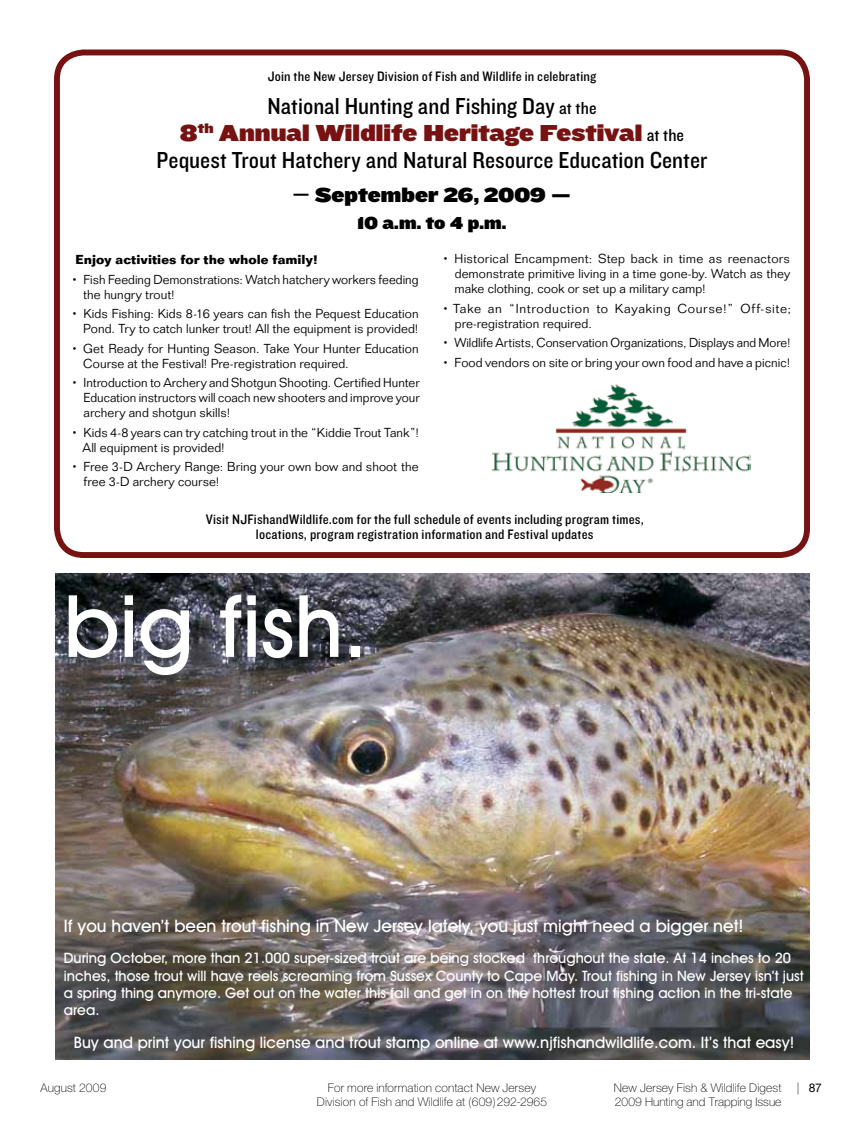
<style>
.page{position:relative;width:864px;height:1134px;background:#fff}
.page>*{position:absolute;margin:0;border:0;box-sizing:border-box;transform-origin:0 0}
.t1{font:86.55px "Avant Garde Md BT";color:#fff}
.t2{font:24px "Knockout HTF30 Junior Welterwt";color:#000}
.t3{font:24px "Knockout HTF93 Ultmt Heviwt";letter-spacing:.01em;color:#771213}
.t4{font:21px "Knockout HTF93 Ultmt Heviwt";letter-spacing:.005em;color:#000}
.t5{font:18px "Knockout HTF93 Ultmt Heviwt";color:#000}
.t6{font:17.25px "Avant Garde Md BT";color:#fff}
.t7{font:15.9px "Avant Garde Md BT";color:#fff}
.t8{font:14.4px/17.2px "Avant Garde Md BT";color:#fff}
.t9{font:14.25px/15px "Knockout HTF30 Junior Welterwt";letter-spacing:.01em;color:#000;text-align:center}
.t10{font:300 12.75px/15px "Folio";letter-spacing:.005em;color:#000}
.t11{font:300 12.75px/15px "Folio";letter-spacing:.04em;color:#000}
.t12{font:700 12.75px "Folio";letter-spacing:.005em;color:#000}
.t13{font:100 12px "Helvetica Neue";letter-spacing:.01em;color:#000}
.t14{font:12px "Helvetica Neue";color:#000}
.s1{font-size:18px}
.s2{font-family:"Knockout HTF30 Junior Welterwt";font-size:18px;color:#000}
.s3{font-family:"Knockout HTF30 Junior Welterwt";font-size:24px}
.s4{font-family:"Berling Bld";font-weight:400;font-size:13.5px}
.s5{font-weight:100}
</style>
<div class="page">
<div style="left:54px;top:50px;width:756px;height:508px;border:6px solid #771213;border-radius:27px"></div>
<img style="left:492px;top:385px;width:258px;height:107px">
<img style="left:56px;top:573px;width:754px;height:487px">
<p class="t9" style="left:268px;top:69px;width:330px">Join the New Jersey Division of Fish and Wildlife in celebrating</p>
<h2 class="t2" style="left:268px;top:93px;width:330px">National Hunting and Fishing Day <span class="s1">at the</span></h2>
<h2 class="t3" style="left:180px;top:119px;width:506px">8<sup>th</sup> Annual Wildlife Heritage Festival <span class="s2">at the</span></h2>
<h2 class="t2" style="left:157px;top:147px;width:552px">Pequest Trout Hatchery and Natural Resource Education Center</h2>
<h3 class="t4" style="left:292px;top:184px;width:281px"><span class="s3">—</span> September 26, 2009 —</h3>
<h3 class="t5" style="left:358px;top:213px;width:150px">10 a.m. to 4 p.m.</h3>
<p class="t12" style="left:75px;top:252px;width:244px">Enjoy activities for the whole family!</p>
<p class="t10" style="left:83px;top:272px;width:337px;text-indent:-12px"><span class="s4">•</span> Fish Feeding Demonstrations: Watch hatchery workers feeding the hungry trout!</p>
<p class="t10" style="left:72px;top:306px;width:348px;text-align:right"><span class="s4">•</span> Kids Fishing: Kids 8-16 years can fish the Pequest Education<br>Pond. Try to catch lunker trout! All the equipment is provided!</p>
<p class="t10" style="left:83px;top:341px;width:337px;text-indent:-12px"><span class="s4">•</span> Get Ready for Hunting Season. Take Your Hunter Education<br>Course at the Festival! Pre-registration required.</p>
<p class="t10" style="left:83px;top:375px;width:338px;text-align:justify;text-indent:-12px"><span class="s4">•</span> Introduction to Archery and Shotgun Shooting. Certified Hunter Education instructors will coach new shooters and improve your archery and shotgun skills!</p>
<p class="t10" style="left:83px;top:425px;width:338px;text-indent:-11px"><span class="s4">•</span> Kids 4-8 years can try catching trout in the “Kiddie Trout Tank”!<br>All equipment is provided!</p>
<p class="t10" style="left:83px;top:459px;width:337px;text-indent:-12px"><span class="s4">•</span> Free 3-D Archery Range: Bring your own bow and shoot the free 3-D archery course!</p>
<p class="t10" style="left:455px;top:251px;width:337px;text-align:justify;text-indent:-12px"><span class="s4">•</span> Historical Encampment: Step back in time as reenactors demonstrate primitive living in a time gone-by. Watch as they make clothing, cook or set up a military camp!</p>
<p class="t11" style="left:455px;top:301px;width:338px;text-indent:-12px"><span class="s4">•</span> Take an “Introduction to Kayaking Course!” Off-site; pre-registration required.</p>
<p class="t10" style="left:443px;top:335px;width:349px"><span class="s4">•</span> Wildlife Artists, Conservation Organizations, Displays and More!</p>
<p class="t10" style="left:443px;top:355px;width:349px"><span class="s4">•</span> Food vendors on site or bring your own food and have a picnic!</p>
<p class="t9" style="left:206px;top:512px;width:440px">Visit NJFishandWildlife.com for the full schedule of events including program times, locations, program registration information and Festival updates</p>
<h1 class="t1" style="left:64px;top:570px;width:306px">big fish.</h1>
<h3 class="t6" style="left:64px;top:915px;width:681px">If you haven’t been trout fishing in New Jersey lately, you just might need a bigger net!</h3>
<p class="t8" style="left:64px;top:951px;width:741px">During October, more than 21.000 super-sized trout are being stocked throughout the state. At 14 inches to 20 inches, those trout will have reels screaming from Sussex County to Cape May. Trout fishing in New Jersey isn’t just a spring thing anymore. Get out on the water this fall and get in on the hottest trout fishing action in the tri-state area.</p>
<p class="t7" style="left:74px;top:1032px;width:722px">Buy and print your fishing license and trout stamp online at www.njfishandwildlife.com. It’s that easy!</p>
<p class="t13" style="left:40px;top:1081px;width:67px">August 2009</p>
<p class="t13" style="left:328px;top:1081px;width:210px">For more information contact New Jersey</p>
<p class="t13" style="left:614px;top:1081px;width:169px">New Jersey Fish &amp; Wildlife Digest</p>
<p class="t14" style="left:797px;top:1081px;width:27px"><span class="s5">|</span> 87</p>
<p class="t13" style="left:317px;top:1095px;width:232px">Division of Fish and Wildlife at (609)292-2965</p>
<p class="t13" style="left:615px;top:1095px;width:168px">2009 Hunting and Trapping Issue</p>
</div>
